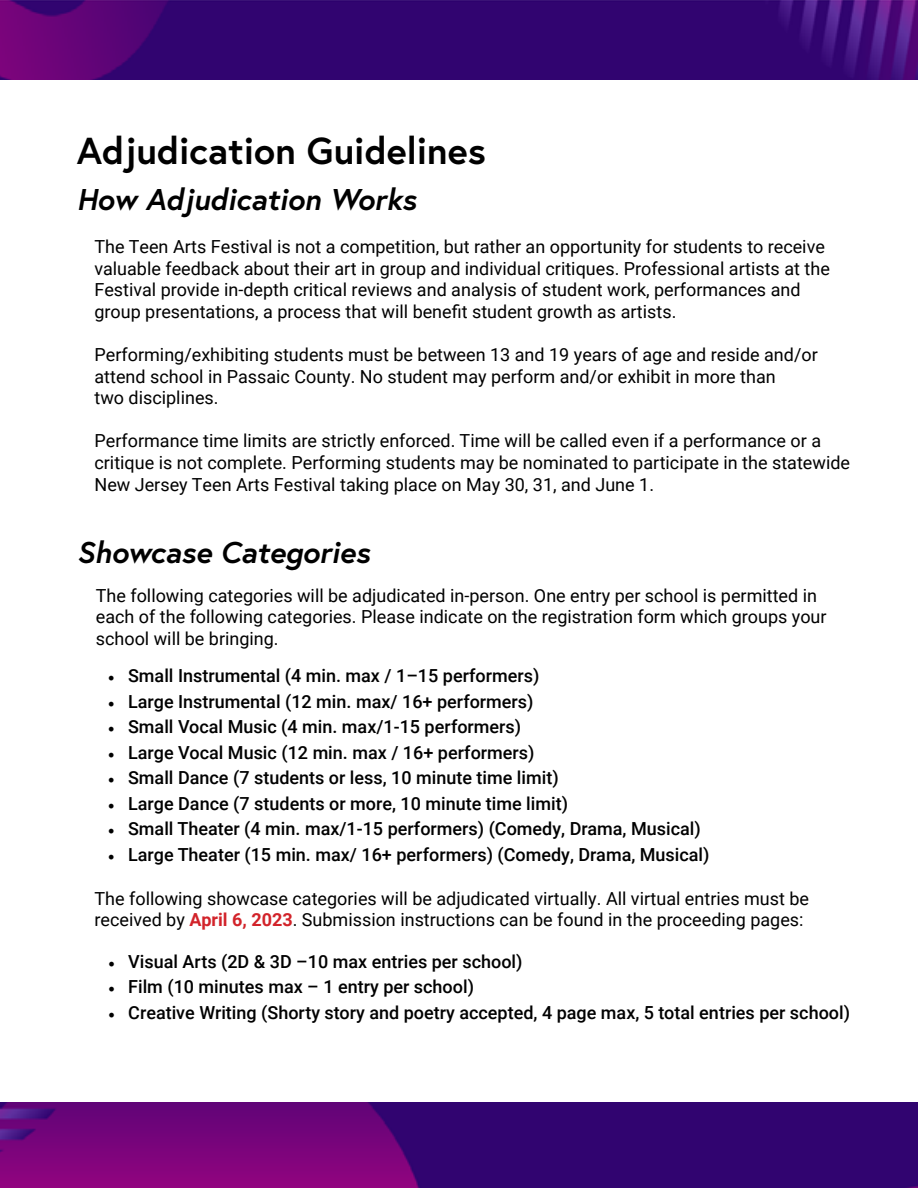
<style>
.page{position:relative;width:918px;height:1188px;background:#fff}
.page>*{position:absolute;margin:0;border:0;box-sizing:border-box;transform-origin:0 0}
.t1{font:700 37.5px "Europa";color:#000}
.t2{font:italic 700 30px "Europa";color:#000}
.t3{font:18px/21.6px "Roboto";color:#000}
.t4{font:500 18px "Roboto";color:#000}
.s1{font-family:"Minion Pro";font-weight:400}
.s2{font-weight:700;color:#d2232a}
</style>
<div class="page">
<img style="left:0;top:0;width:918px;height:80px">
<img style="left:0;top:1102px;width:918px;height:86px">
<h1 class="t1" style="left:77px;top:126px;width:411px">Adjudication Guidelines</h1>
<h2 class="t2" style="left:77px;top:179px;width:341px">How Adjudication Works</h2>
<p class="t3" style="left:94px;top:235px;width:737px">The Teen Arts Festival is not a competition, but rather an opportunity for students to receive valuable feedback about their art in group and individual critiques. Professional artists at the Festival provide in-depth critical reviews and analysis of student work, performances and group presentations, a process that will benefit student growth as artists.</p>
<p class="t3" style="left:94px;top:343px;width:725px">Performing/exhibiting students must be between 13 and 19 years of age and reside and/or attend school in Passaic County. No student may perform and/or exhibit in more than<br>two disciplines.</p>
<p class="t3" style="left:94px;top:430px;width:757px">Performance time limits are strictly enforced. Time will be called even if a performance or a critique is not complete. Performing students may be nominated to participate in the statewide<br>New Jersey Teen Arts Festival taking place on May 30, 31, and June 1.</p>
<h2 class="t2" style="left:77px;top:531px;width:295px">Showcase Categories</h2>
<p class="t3" style="left:96px;top:584px;width:732px">The following categories will be adjudicated in-person. One entry per school is permitted in each of the following categories. Please indicate on the registration form which groups your school will be bringing.</p>
<p class="t4" style="left:108px;top:663px;width:433px"><span class="s1">•</span> Small Instrumental (4 min. max / 1–15 performers)</p>
<p class="t4" style="left:108px;top:689px;width:427px"><span class="s1">•</span> Large Instrumental (12 min. max/ 16+ performers)</p>
<p class="t4" style="left:108px;top:714px;width:415px"><span class="s1">•</span> Small Vocal Music (4 min. max/1-15 performers)</p>
<p class="t4" style="left:108px;top:740px;width:428px"><span class="s1">•</span> Large Vocal Music (12 min. max / 16+ performers)</p>
<p class="t4" style="left:108px;top:765px;width:452px"><span class="s1">•</span> Small Dance (7 students or less, 10 minute time limit)</p>
<p class="t4" style="left:108px;top:791px;width:462px"><span class="s1">•</span> Large Dance (7 students or more, 10 minute time limit)</p>
<p class="t4" style="left:108px;top:816px;width:594px"><span class="s1">•</span> Small Theater (4 min. max/1-15 performers) (Comedy, Drama, Musical)</p>
<p class="t4" style="left:108px;top:842px;width:603px"><span class="s1">•</span> Large Theater (15 min. max/ 16+ performers) (Comedy, Drama, Musical)</p>
<p class="t3" style="left:94px;top:887px;width:716px">The following showcase categories will be adjudicated virtually. All virtual entries must be received by <span class="s2">April 6, 2023</span>. Submission instructions can be found in the proceeding pages:</p>
<p class="t4" style="left:108px;top:949px;width:416px"><span class="s1">•</span> Visual Arts (2D &amp; 3D –10 max entries per school)</p>
<p class="t4" style="left:108px;top:974px;width:368px"><span class="s1">•</span> Film (10 minutes max – 1 entry per school)</p>
<p class="t4" style="left:108px;top:1000px;width:744px"><span class="s1">•</span> Creative Writing (Shorty story and poetry accepted, 4 page max, 5 total entries per school)</p>
</div>
